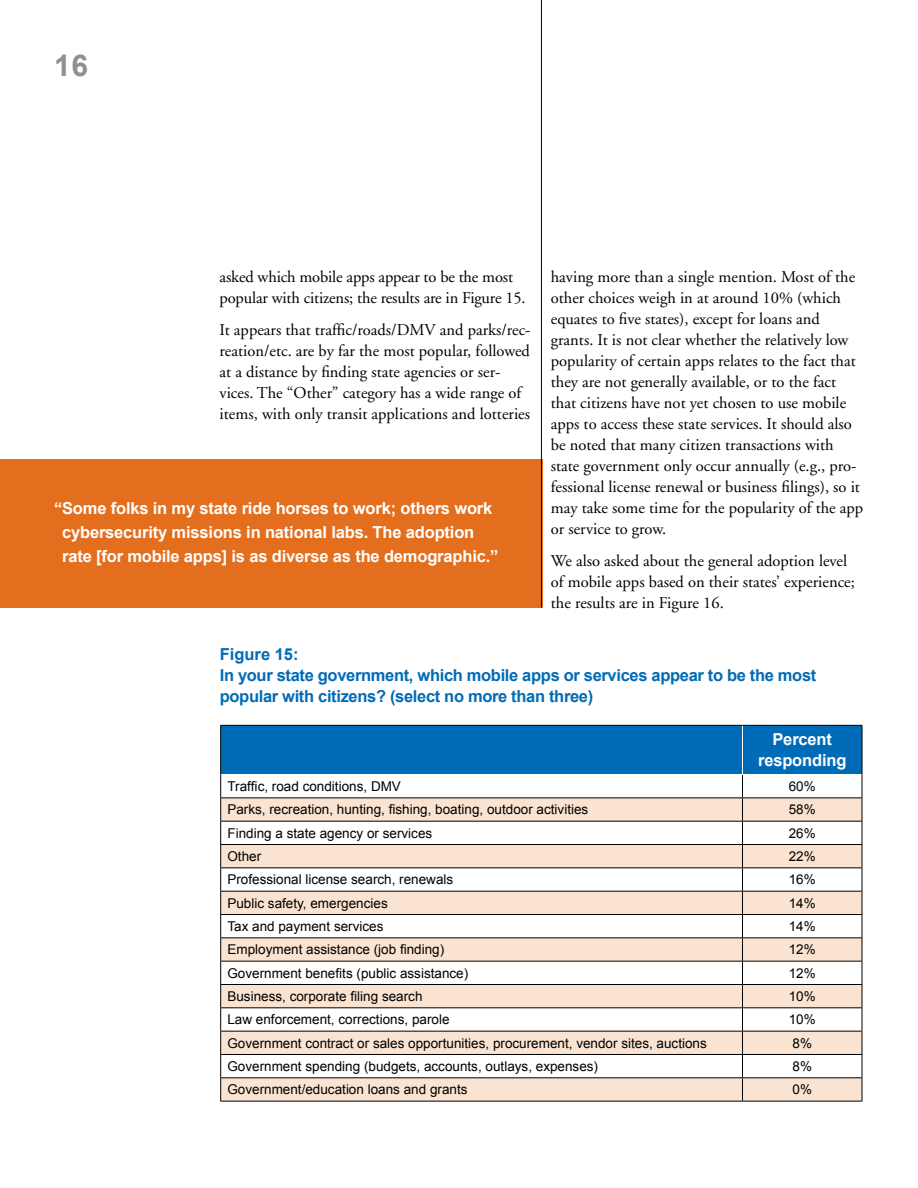
<style>
.page{position:relative;width:918px;height:1188px;background:#fff}
.page>*{position:absolute;margin:0;border:0;box-sizing:border-box;transform-origin:0 0}
.t1{font:700 30px "Arial";color:#919195}
.t2{font:16.5px/21px "Adobe Garamond";color:#000}
.t3{font:700 16.5px/24px "Arial";letter-spacing:-.01em;color:#fff;text-align:center}
.t4{font:700 16.5px/21px "Arial";letter-spacing:-.02em;color:#006bb6}
.t5{font:13.5px "Arial";color:#000}
</style>
<div class="page">
<div style="left:0;top:459px;width:542px;height:149px;background:#e36f1e"></div>
<svg style="left:220px;top:725px;width:643px;height:376px"></svg>
<hr style="left:220px;top:1101px;width:522px;height:1px;background:#000">
<hr style="left:742px;top:1101px;width:120px;height:1px;background:#000">
<hr style="left:220px;top:725px;width:522px;height:1px;background:#000">
<hr style="left:220px;top:726px;width:1px;height:49px;background:#000">
<hr style="left:742px;top:725px;width:120px;height:1px;background:#000">
<hr style="left:862px;top:726px;width:1px;height:49px;background:#000">
<hr style="left:541px;top:0;width:1px;height:608px;background:#000">
<h1 class="t1" style="left:54px;top:46px;width:36px">16</h1>
<p class="t2" style="left:220px;top:267px;width:308px">asked which mobile apps appear to be the most popular with citizens; the results are in Figure 15.</p>
<p class="t2" style="left:220px;top:319px;width:312px">It appears that traffic/roads/DMV and parks/rec&shy;reation/etc. are by far the most popular, followed at a distance by finding state agencies or ser&shy;vices. The “Other” category has a wide range of items, with only transit applications and lotteries</p>
<p class="t3" style="left:62px;top:497px;width:438px;text-align:left;text-indent:-8px">“Some folks in my state ride horses to work; others work cybersecurity missions in national labs. The adoption rate [for mobile apps] is as diverse as the demographic.”</p>
<p class="t2" style="left:551px;top:267px;width:314px">having more than a single mention. Most of the other choices weigh in at around 10% (which equates to five states), except for loans and grants. It is not clear whether the relatively low popularity of certain apps relates to the fact that they are not generally available, or to the fact that citizens have not yet chosen to use mobile apps to access these state services. It should also be noted that many citizen transactions with state government only occur annually (e.g., pro&shy;fessional license renewal or business filings), so it may take some time for the popularity of the app or service to grow.</p>
<p class="t2" style="left:551px;top:550px;width:306px">We also asked about the general adoption level of mobile apps based on their states’ experience; the results are in Figure 16.</p>
<p class="t4" style="left:220px;top:645px;width:598px">Figure 15:<br>In your state government, which mobile apps or services appear to be the most popular with citizens? (select no more than three)</p>
<p class="t3" style="left:758px;top:730px;width:90px;line-height:21px">Percent responding</p>
<p class="t5" style="left:227px;top:778px;width:175px">Traffic, road conditions, DMV</p>
<p class="t5" style="left:789px;top:778px;width:29px">60%</p>
<p class="t5" style="left:227px;top:801px;width:362px">Parks, recreation, hunting, fishing, boating, outdoor activities</p>
<p class="t5" style="left:789px;top:801px;width:29px">58%</p>
<p class="t5" style="left:227px;top:824px;width:206px">Finding a state agency or services</p>
<p class="t5" style="left:789px;top:824px;width:29px">26%</p>
<p class="t5" style="left:227px;top:848px;width:35px">Other</p>
<p class="t5" style="left:789px;top:848px;width:29px">22%</p>
<p class="t5" style="left:227px;top:871px;width:227px">Professional license search, renewals</p>
<p class="t5" style="left:789px;top:871px;width:29px">16%</p>
<p class="t5" style="left:227px;top:894px;width:162px">Public safety, emergencies</p>
<p class="t5" style="left:789px;top:894px;width:29px">14%</p>
<p class="t5" style="left:227px;top:918px;width:158px">Tax and payment services</p>
<p class="t5" style="left:789px;top:918px;width:29px">14%</p>
<p class="t5" style="left:227px;top:941px;width:218px">Employment assistance (job finding)</p>
<p class="t5" style="left:789px;top:941px;width:29px">12%</p>
<p class="t5" style="left:227px;top:964px;width:242px">Government benefits (public assistance)</p>
<p class="t5" style="left:789px;top:964px;width:29px">12%</p>
<p class="t5" style="left:227px;top:987px;width:197px">Business, corporate filing search</p>
<p class="t5" style="left:789px;top:987px;width:29px">10%</p>
<p class="t5" style="left:227px;top:1011px;width:224px">Law enforcement, corrections, parole</p>
<p class="t5" style="left:789px;top:1011px;width:29px">10%</p>
<p class="t5" style="left:227px;top:1034px;width:481px">Government contract or sales opportunities, procurement, vendor sites, auctions</p>
<p class="t5" style="left:793px;top:1034px;width:21px">8%</p>
<p class="t5" style="left:227px;top:1057px;width:372px">Government spending (budgets, accounts, outlays, expenses)</p>
<p class="t5" style="left:793px;top:1057px;width:21px">8%</p>
<p class="t5" style="left:227px;top:1081px;width:242px">Government/education loans and grants</p>
<p class="t5" style="left:793px;top:1081px;width:21px">0%</p>
</div>
